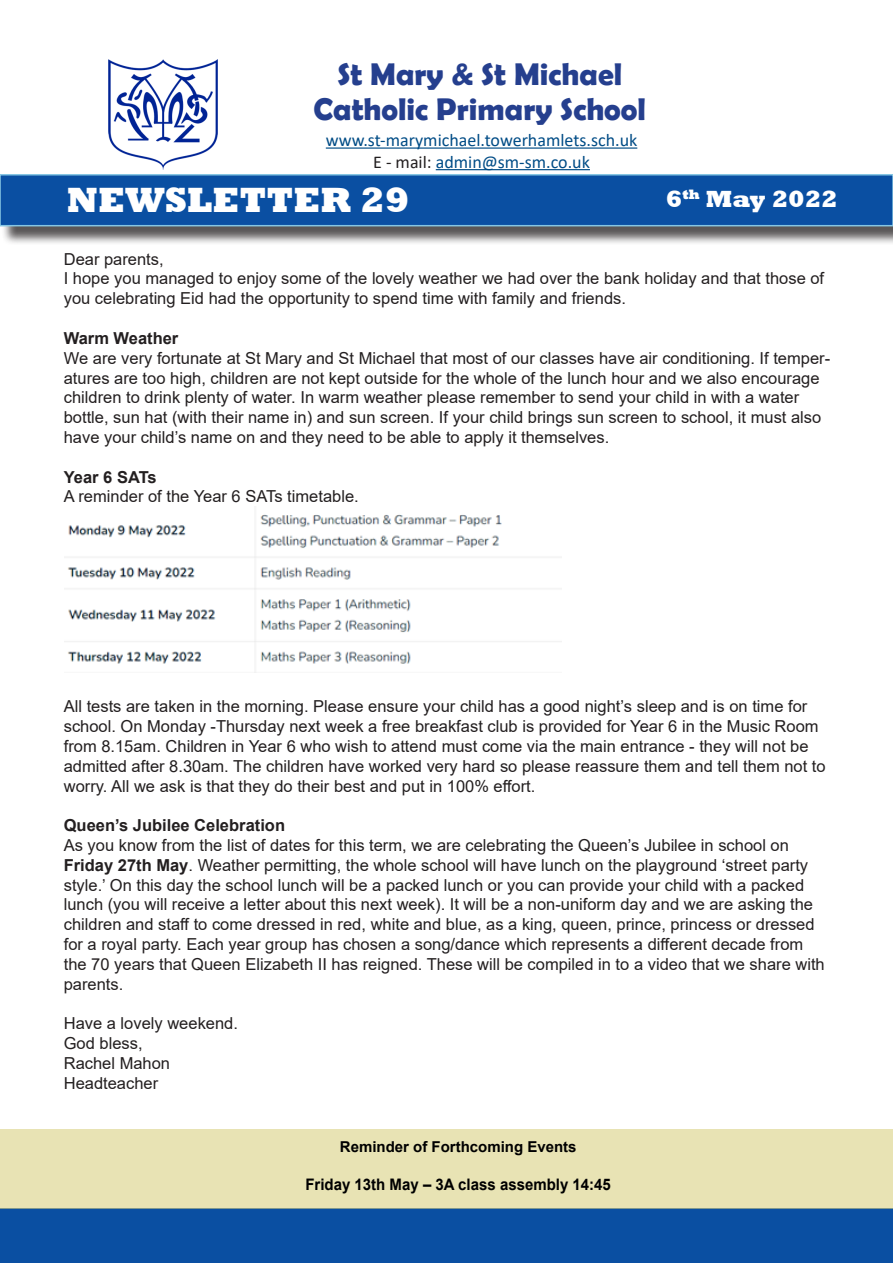
<style>
.page{position:relative;width:893px;height:1263px;background:#fff}
.page>*{position:absolute;margin:0;border:0;box-sizing:border-box;transform-origin:0 0}
.t1{font:800 36px "Rockwell";color:#fff}
.t2{font:700 31.5px "Berlin Sans FB Demi";color:#253f8e}
.t3{font:800 24px "Rockwell";color:#fff}
.t4{font:18px "Calibri";color:#004c86}
.t5{font:16.5px/19.8px "Arial";color:#231f20}
.t6{font:700 16.5px "Arial";color:#231f20}
.t7{font:700 16.5px "Arial";letter-spacing:-.03em;color:#231f20}
.t8{font:700 15.9px "Arial";color:#000;scale:.94 1}
.t9{font:700 15px "Arial";color:#000}
.s1{color:#231f20}
.s2{font-weight:700}
</style>
<div class="page">
<div style="left:2px;top:176px;width:891px;height:69px;background:#231f20;opacity:.75"></div>
<div style="left:0;top:175px;width:893px;height:51px;background:#0a4fa2"></div>
<div style="left:0;top:174px;width:893px;height:52px;border:2px solid #86c6e3"></div>
<hr style="left:326px;top:147px;width:311px;height:2px;background:#004c86">
<hr style="left:436px;top:169px;width:154px;height:1px;background:#004c86">
<img style="left:108px;top:59px;width:110px;height:111px">
<div style="left:0;top:1209px;width:893px;height:54px;background:#0a4fa2"></div>
<div style="left:0;top:1129px;width:893px;height:79px;background:#e8e3b4"></div>
<img style="left:64px;top:514px;width:498px;height:159px">
<p class="t2" style="left:337px;top:56px;width:286px">St Mary &amp; St Michael</p>
<p class="t2" style="left:314px;top:91px;width:334px">Catholic Primary School</p>
<p class="t4" style="left:326px;top:128px;width:313px">www.st-marymichael.towerhamlets.sch.uk</p>
<p class="t4" style="left:373px;top:149px;width:218px"><span class="s1">E - mail:</span> admin@sm-sm.co.uk</p>
<p class="t1" style="left:67px;top:179px;width:344px">NEWSLETTER 29</p>
<p class="t3" style="left:666px;top:185px;width:173px">6<sup>th</sup> May 2022</p>
<p class="t5" style="left:64px;top:249px;width:101px">Dear parents,</p>
<p class="t5" style="left:64px;top:269px;width:762px">I hope you managed to enjoy some of the lovely weather we had over the bank holiday and that those of you celebrating Eid had the opportunity to spend time with family and friends.</p>
<p class="t6" style="left:64px;top:326px;width:116px">Warm Weather</p>
<p class="t5" style="left:64px;top:348px;width:768px">We are very fortunate at St Mary and St Michael that most of our classes have air conditioning. If temper&shy;atures are too high, children are not kept outside for the whole of the lunch hour and we also encourage children to drink plenty of water. In warm weather please remember to send your child in with a water bottle, sun hat (with their name in) and sun screen. If your child brings sun screen to school, it must also have your child’s name on and they need to be able to apply it themselves.</p>
<p class="t7" style="left:64px;top:465px;width:94px">Year 6 SATs</p>
<p class="t5" style="left:64px;top:486px;width:297px">A reminder of the Year 6 SATs timetable.</p>
<p class="t5" style="left:64px;top:697px;width:763px">All tests are taken in the morning. Please ensure your child has a good night’s sleep and is on time for school. On Monday -Thursday next week a free breakfast club is provided for Year 6 in the Music Room from 8.15am. Children in Year 6 who wish to attend must come via the main entrance - they will not be admitted after 8.30am. The children have worked very hard so please reassure them and tell them not to worry. All we ask is that they do their best and put in 100% effort.</p>
<p class="t6" style="left:64px;top:814px;width:223px">Queen’s Jubilee Celebration</p>
<p class="t5" style="left:64px;top:835px;width:727px">As you know from the list of dates for this term, we are celebrating the Queen’s Jubilee in school on</p>
<p class="t5" style="left:64px;top:855px;width:762px"><span class="s2">Friday 27th May</span>. Weather permitting, the whole school will have lunch on the playground ‘street party style.’ On this day the school lunch will be a packed lunch or you can provide your child with a packed lunch (you will receive a letter about this next week). It will be a non-uniform day and we are asking the children and staff to come dressed in red, white and blue, as a king, queen, prince, princess or dressed for a royal party. Each year group has chosen a song/dance which represents a different decade from the 70 years that Queen Elizabeth II has reigned. These will be compiled in to a video that we share with parents.</p>
<p class="t5" style="left:64px;top:1013px;width:176px">Have a lovely weekend.</p>
<p class="t5" style="left:64px;top:1033px;width:80px">God bless,</p>
<p class="t5" style="left:64px;top:1053px;width:108px">Rachel Mahon</p>
<p class="t5" style="left:64px;top:1073px;width:96px">Headteacher</p>
<p class="t9" style="left:340px;top:1136px;width:238px">Reminder of Forthcoming Events</p>
<p class="t8" style="left:305px;top:1173px;width:326px">Friday 13th May – 3A class assembly 14:45</p>
</div>
